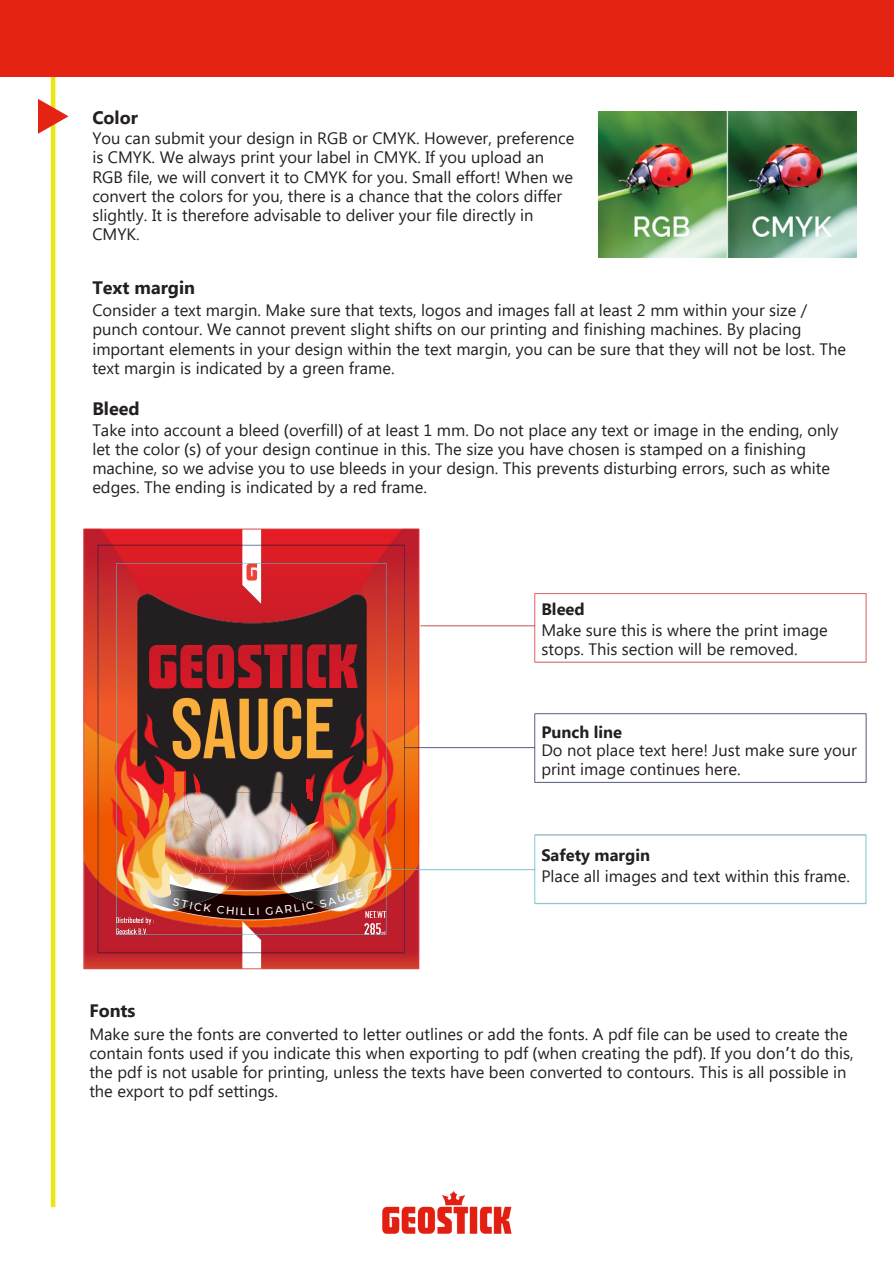
<style>
.page{position:relative;width:894px;height:1264px;background:#fff}
.page>*{position:absolute;margin:0;border:0;box-sizing:border-box;transform-origin:0 0}
.t1{font:700 18px "Segoe UI";color:#231f20}
.t2{font:16.5px/19.2px "Segoe UI";color:#231f20}
.t3{font:700 16.5px "Segoe UI";color:#231f20}
.t4{font:500 10.8px "Montserrat";color:#fff}
.s1{font-family:"Noto Sans"}
.s2{font-family:"Noto Sans Gurmukhi"}
</style>
<div class="page">
<hr style="left:51px;top:36px;width:4px;height:1171px;background:#ece60f">
<img style="left:83px;top:528px;width:784px;height:442px">
<img style="left:598px;top:111px;width:258px;height:146px">
<div style="left:0;top:0;width:893px;height:76px;background:#e42313"></div>
<img style="left:382px;top:1191px;width:130px;height:43px">
<svg style="left:38px;top:99px;width:31px;height:35px"></svg>
<svg style="left:173px;top:897px;width:38px;height:15px"></svg>
<svg style="left:217px;top:905px;width:29px;height:10px"></svg>
<svg style="left:265px;top:874px;width:97px;height:41px;background:#947160"></svg>
<p class="t1" style="left:92px;top:105px;width:47px">Color</p>
<p class="t2" style="left:92px;top:128px;width:483px">You can submit your design in RGB or CMYK. However, preference is CMYK. We always print your label in CMYK. If you upload an RGB file, we will convert it to CMYK for you. Small effort! When we convert the colors for you, there is a chance that the colors differ slightly. It is therefore advisable to deliver your file directly in CMYK.</p>
<p class="t1" style="left:92px;top:274px;width:104px">Text margin</p>
<p class="t2" style="left:92px;top:300px;width:755px">Consider a text margin. Make sure that texts, logos and images fall at least 2 mm within your size / punch contour. We cannot prevent slight shifts on our printing and finishing machines. By placing important elements in your design within the text margin, you can be sure that they will not be lost. The text margin is indicated by a green frame.</p>
<p class="t1" style="left:92px;top:396px;width:49px">Bleed</p>
<p class="t2" style="left:92px;top:419px;width:747px">Take into account a bleed <span class="s1">(</span>overfill<span class="s1">)</span> of at least 1 mm. Do not place any text or image in the ending, only let the color <span class="s1">(</span>s<span class="s1">)</span> of your design continue in this. The size you have chosen is stamped on a finishing machine, so we advise you to use bleeds in your design. This prevents disturbing errors, such as white edges. The ending is indicated by a red frame.</p>
<p class="t3" style="left:541px;top:597px;width:45px">Bleed</p>
<h1 class="t2" style="left:541px;top:619px;width:288px">Make sure this is where the print image stops. This section will be removed.</h1>
<h1 class="t3" style="left:541px;top:719px;width:82px">Punch line</h1>
<p class="t2" style="left:541px;top:739px;width:317px">Do not place text here! Just make sure your print image continues here.</p>
<p class="t3" style="left:541px;top:843px;width:110px">Safety margin</p>
<p class="t4" style="left:248px;top:904px;width:8px">L</p>
<p class="t2" style="left:541px;top:865px;width:310px">Place all images and text within this frame.</p>
<p class="t1" style="left:89px;top:998px;width:48px">Fonts</p>
<p class="t2" style="left:89px;top:1023px;width:765px">Make sure the fonts are converted to letter outlines or add the fonts. A pdf file can be used to create the contain fonts used if you indicate this when exporting to pdf <span class="s1">(</span>when creating the pdf<span class="s1">)</span>. If you don<span class="s2">’</span>t do this, the pdf is not usable for printing, unless the texts have been converted to contours. This is all possible in the export to pdf settings.</p>
</div>
